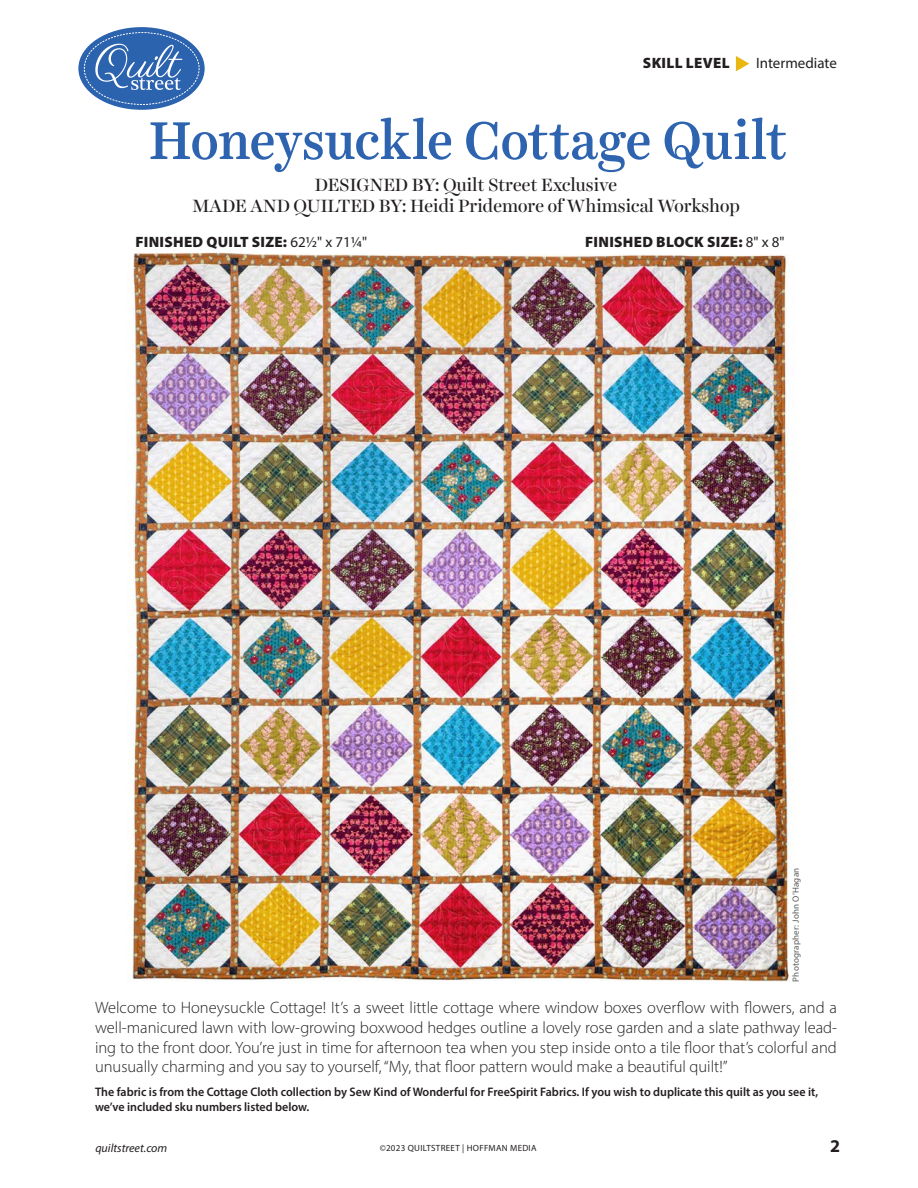
<style>
.page{position:relative;width:918px;height:1188px;background:#fff}
.page>*{position:absolute;margin:0;border:0;box-sizing:border-box;transform-origin:0 0}
.t1{font:500 54px "Harriet Text";letter-spacing:-.01em;color:#2d63af}
.t2{font:18px "Harriet Display";color:#231f20}
.t3{font:700 18px "Myriad Pro";color:#231f20}
.t4{font:300 16.5px/19.8px "Myriad Pro";color:#231f20;text-align:justify}
.t5{font:900 15px "Myriad Pro";letter-spacing:.02em;color:#231f20}
.t6{font:15px "Myriad Pro";color:#231f20}
.t7{font:600 12.3px/14.9px "Myriad Pro";color:#231f20}
.t8{font:italic 12px "Myriad Pro";color:#231f20}
.t9{font:9px "Myriad Pro";letter-spacing:.03em;color:#231f20}
.t10{font:9px "Myriad Pro";letter-spacing:.02em;color:#57585a}
.s1{font-weight:400}
</style>
<div class="page">
<div style="left:78px;top:27px;width:127px;height:83px;background:#2c63af;border-radius:50%"></div>
<svg style="left:78px;top:32px;width:122px;height:73px"></svg>
<svg style="left:736px;top:56px;width:13px;height:15px"></svg>
<img style="left:127px;top:248px;width:668px;height:734px">
<p class="t5" style="left:643px;top:53px;width:88px">SKILL LEVEL</p>
<p class="t6" style="left:756px;top:54px;width:82px">Intermediate</p>
<p class="t1" style="left:148px;top:103px;width:640px">Honeysuckle Cottage Quilt</p>
<p class="t2" style="left:315px;top:172px;width:304px">DESIGNED BY: Quilt Street Exclusive</p>
<p class="t2" style="left:192px;top:193px;width:549px">MADE AND QUILTED BY: Heidi Pridemore of Whimsical Workshop</p>
<p class="t5" style="left:135px;top:232px;width:233px">FINISHED QUILT SIZE: <span class="s1">62½" x 71¼"</span></p>
<p class="t5" style="left:585px;top:232px;width:201px">FINISHED BLOCK SIZE: <span class="s1">8" x 8"</span></p>
<p class="t10" style="left:790px;top:982px;width:115px;rotate:-90deg">Photographer: John O’Hagan</p>
<p class="t4" style="left:95px;top:997px;width:744px">Welcome to Honeysuckle Cottage! It’s a sweet little cottage where window boxes overflow with flowers, and a well-manicured lawn with low-growing boxwood hedges outline a lovely rose garden and a slate pathway lead&shy;ing to the front door. You’re just in time for afternoon tea when you step inside onto a tile floor that’s colorful and unusually charming and you say to yourself, “My, that floor pattern would make a beautiful quilt!”</p>
<p class="t7" style="left:95px;top:1084px;width:725px">The fabric is from the Cottage Cloth collection by Sew Kind of Wonderful for FreeSpirit Fabrics. If you wish to duplicate this quilt as you see it, we’ve included sku numbers listed below.</p>
<p class="t8" style="left:95px;top:1140px;width:73px">quiltstreet.com</p>
<p class="t9" style="left:380px;top:1142px;width:158px">©2023 QUILTSTREET | HOFFMAN MEDIA</p>
<p class="t3" style="left:830px;top:1134px;width:11px">2</p>
</div>
